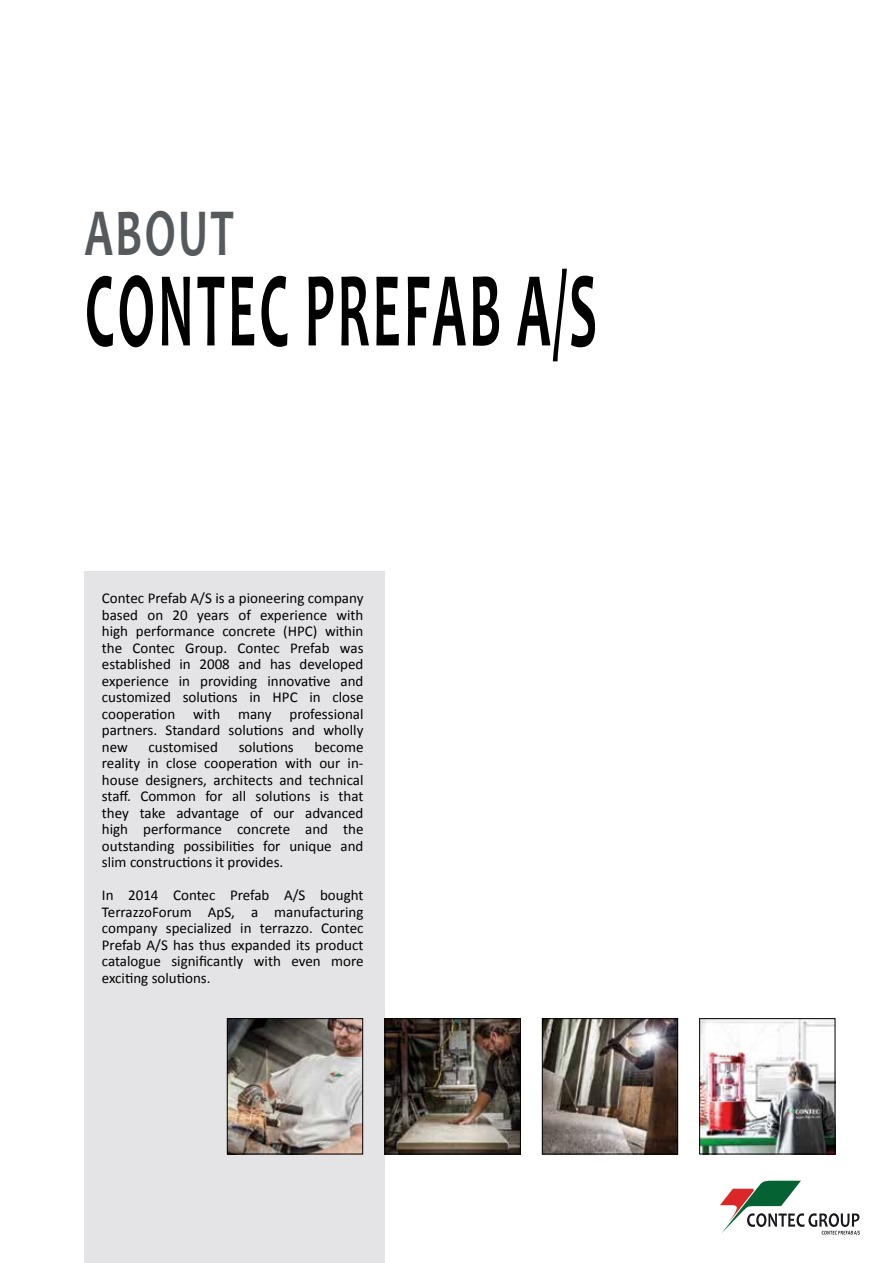
<style>
.page{position:relative;width:893px;height:1263px;background:#fff}
.page>*{position:absolute;margin:0;border:0;box-sizing:border-box;transform-origin:0 0}
.t1{font:700 108px "Candara";letter-spacing:.06em;color:#000;scale:.49 1}
.t2{font:700 67.5px "Candara";letter-spacing:.06em;color:#565a5c;scale:.66 1}
.t3{font:15px/16.5px "Calibri";color:#000;text-align:justify}
</style>
<div class="page">
<div style="left:84px;top:572px;width:300px;height:691px;background:#e4e4e7"></div>
<img style="left:229px;top:1020px;width:132px;height:132px">
<div style="left:227px;top:1018px;width:136px;height:136px;border:1px solid #000"></div>
<img style="left:544px;top:1020px;width:132px;height:132px">
<div style="left:542px;top:1018px;width:136px;height:136px;border:1px solid #000"></div>
<img style="left:701px;top:1020px;width:132px;height:132px">
<div style="left:699px;top:1018px;width:136px;height:136px;border:1px solid #000"></div>
<img style="left:387px;top:1020px;width:132px;height:132px">
<div style="left:385px;top:1018px;width:136px;height:136px;border:1px solid #000"></div>
<svg style="left:720px;top:1181px;width:140px;height:54px"></svg>
<h2 class="t2" style="left:85px;top:191px;width:227px">ABOUT</h2>
<h1 class="t1" style="left:85px;top:243px;width:1046px">CONTEC PREFAB A/S</h1>
<p class="t3" style="left:102px;top:590px;width:263px">Contec Prefab A/S is a pioneering company based on 20 years of experience with high performance concrete (HPC) within the Contec Group. Contec Prefab was established in 2008 and has developed experience in providing innovative and customized solutions in HPC in close cooperation with many professional partners. Standard solutions and wholly new</p>
<p class="t3" style="left:102px;top:739px;width:263px;text-indent:213px">become reality in close cooperation with our in&shy;house designers, architects and technical staff. Common for all solutions is that they take advantage of our advanced high performance concrete and the outstanding possibilities for unique and slim constructions it provides.</p>
<p class="t3" style="left:102px;top:887px;width:263px">In 2014 Contec Prefab A/S bought TerrazzoForum ApS, a manufacturing company specialized in terrazzo. Contec Prefab A/S has thus expanded its product catalogue significantly with even more exciting solutions.</p>
<p class="t3" style="left:149px;top:739px;width:71px">customised</p>
<p class="t3" style="left:239px;top:739px;width:57px">solutions</p>
</div>
